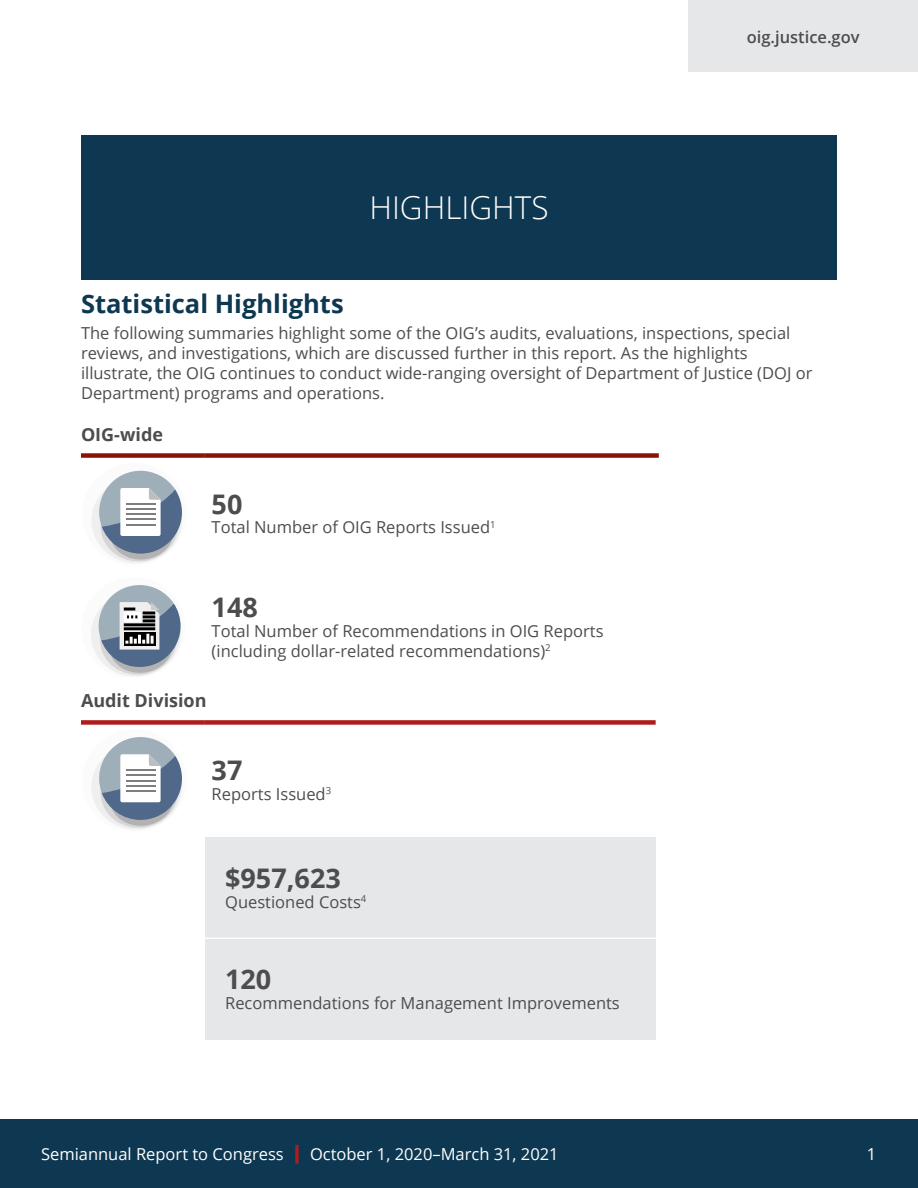
<style>
.page{position:relative;width:918px;height:1188px;background:#fff}
.page>*{position:absolute;margin:0;border:0;box-sizing:border-box;transform-origin:0 0}
.t1{font:300 31.5px "Open Sans";color:#fff}
.t2{font:700 27px "Open Sans";color:#4d4d4f}
.t3{font:700 25.5px "Open Sans";color:#0e3851}
.t4{font:700 18px "Open Sans";color:#4d4d4f}
.t5{font:16.5px/19.8px "Open Sans";color:#4d4d4f}
.t6{font:16.5px "Open Sans";color:#fff}
.t7{font:600 16.5px "Open Sans";color:#4d4d4f}
.s1{color:#af1c1c}
</style>
<div class="page">
<div style="left:0;top:1119px;width:918px;height:69px;background:#0e3851"></div>
<div style="left:688px;top:0;width:230px;height:72px;background:#e6e7e8"></div>
<div style="left:81px;top:720px;width:124px;height:5px;background:#af1c1c"></div>
<div style="left:205px;top:720px;width:451px;height:5px;background:#af1c1c"></div>
<div style="left:81px;top:453px;width:124px;height:5px;background:#8b1303"></div>
<div style="left:205px;top:453px;width:454px;height:5px;background:#8b1303"></div>
<div style="left:81px;top:135px;width:756px;height:145px;background:#0e3851"></div>
<svg style="left:91px;top:470px;width:91px;height:93px"></svg>
<hr style="left:126px;top:503px;width:30px;height:2px;background:#231f20">
<hr style="left:126px;top:508px;width:30px;height:2px;background:#231f20">
<hr style="left:126px;top:514px;width:30px;height:1px;background:#231f20">
<hr style="left:126px;top:519px;width:30px;height:1px;background:#231f20">
<hr style="left:126px;top:524px;width:30px;height:1px;background:#231f20">
<svg style="left:91px;top:585px;width:90px;height:92px"></svg>
<div style="left:205px;top:837px;width:451px;height:101px;background:#e6e7e8"></div>
<div style="left:205px;top:938px;width:451px;height:102px;background:#e6e7e8"></div>
<hr style="left:205px;top:938px;width:451px;height:1px;background:#fff">
<svg style="left:91px;top:737px;width:91px;height:93px"></svg>
<hr style="left:126px;top:770px;width:30px;height:1px;background:#231f20">
<hr style="left:126px;top:775px;width:30px;height:1px;background:#231f20">
<hr style="left:126px;top:780px;width:30px;height:1px;background:#231f20">
<hr style="left:126px;top:785px;width:30px;height:1px;background:#231f20">
<hr style="left:126px;top:790px;width:30px;height:2px;background:#231f20">
<h1 class="t1" style="left:369px;top:185px;width:181px">HIGHLIGHTS</h1>
<p class="t7" style="left:747px;top:26px;width:114px">oig.justice.gov</p>
<h2 class="t3" style="left:81px;top:285px;width:264px">Statistical Highlights</h2>
<p class="t5" style="left:81px;top:323px;width:733px">The following summaries highlight some of the OIG’s audits, evaluations, inspections, special reviews, and investigations, which are discussed further in this report. As the highlights illustrate, the OIG continues to conduct wide-ranging oversight of Department of Justice (DOJ or Department) programs and operations.</p>
<h3 class="t4" style="left:81px;top:421px;width:84px">OIG-wide</h3>
<p class="t2" style="left:212px;top:485px;width:32px">50</p>
<p class="t5" style="left:212px;top:517px;width:286px">Total Number of OIG Reports Issued<sup>1</sup></p>
<p class="t2" style="left:212px;top:588px;width:48px">148</p>
<p class="t5" style="left:212px;top:621px;width:393px">Total Number of Recommendations in OIG Reports (including dollar-related recommendations)<sup>2</sup></p>
<h3 class="t4" style="left:81px;top:688px;width:127px">Audit Division</h3>
<p class="t2" style="left:212px;top:751px;width:32px">37</p>
<p class="t5" style="left:212px;top:784px;width:121px">Reports Issued<sup>3</sup></p>
<p class="t2" style="left:225px;top:859px;width:117px">$957,623</p>
<p class="t5" style="left:225px;top:892px;width:143px">Questioned Costs<sup>4</sup></p>
<p class="t2" style="left:225px;top:960px;width:48px">120</p>
<p class="t5" style="left:225px;top:993px;width:396px">Recommendations for Management Improvements</p>
<p class="t6" style="left:41px;top:1143px;width:519px">Semiannual Report to Congress <span class="s1">|</span> October 1, 2020–March 31, 2021</p>
<p class="t6" style="left:867px;top:1143px;width:11px">1</p>
</div>
